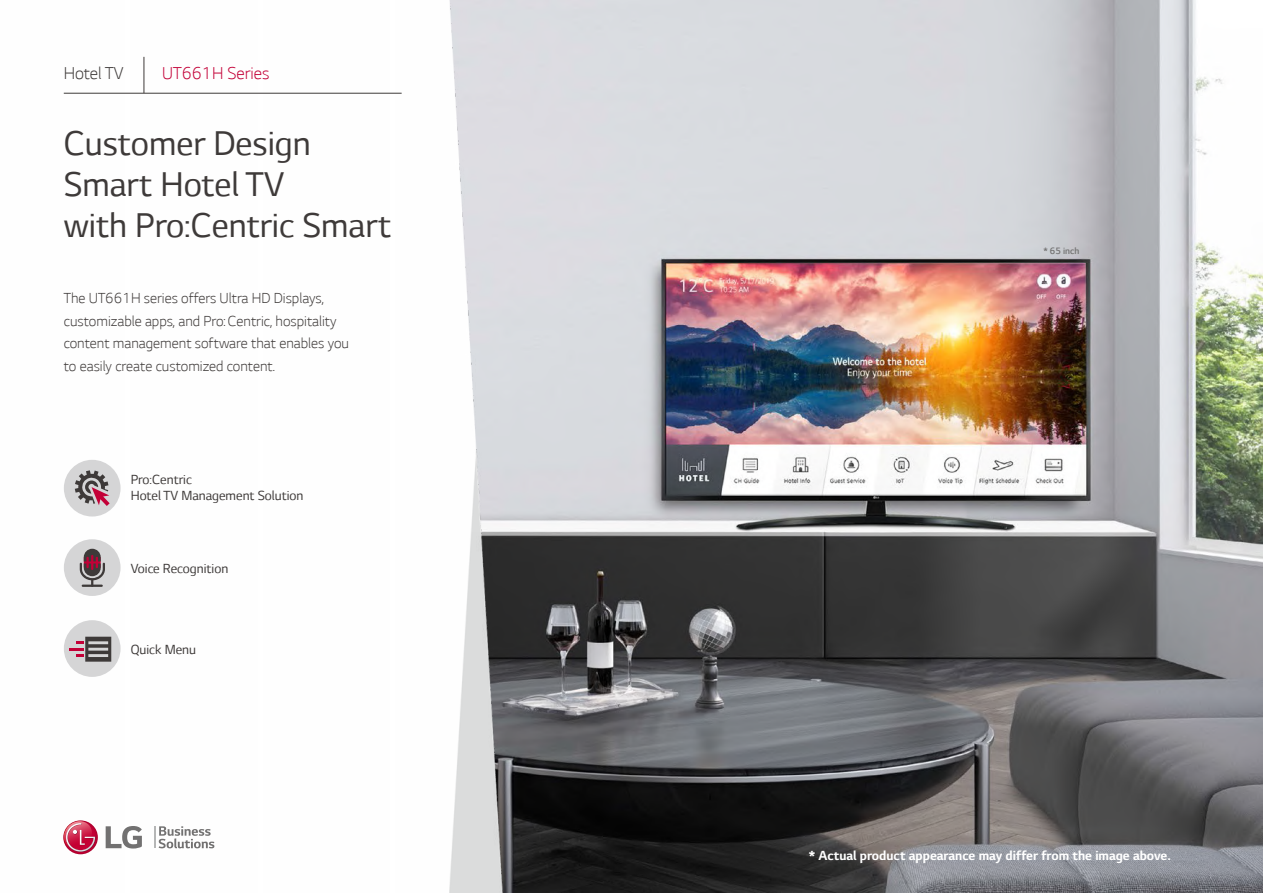
<style>
.page{position:relative;width:1263px;height:893px;background:#fff}
.page>*{position:absolute;margin:0;border:0;box-sizing:border-box;transform-origin:0 0}
.t1{font:39px/40.8px "LG Smart";color:#3e3a39}
.t2{font:300 19.5px "LG Smart";color:#c30037}
.t3{font:300 19.5px "LG Smart";color:#3e3a39}
.t4{font:300 16.5px/22.5px "LG Smart";color:#3e3a39}
.t5{font:15px/16.5px "LG Smart";color:#3e3a39}
.t6{font:700 15px "LG Smart";color:#fff}
.t7{font:300 10.5px "LG Smart";color:#727171}
</style>
<div class="page">
<img style="left:509px;top:0;width:754px;height:893px">
<img style="left:63px;top:0;width:446px;height:893px">
<hr style="left:144px;top:57px;width:1px;height:36px;background:#3e3a39">
<hr style="left:64px;top:93px;width:338px;height:1px;background:#3e3a39">
<div style="left:64px;top:539px;width:57px;height:57px;background:#d5d5d6;border-radius:50%"></div>
<div style="left:64px;top:620px;width:57px;height:57px;background:#d5d5d6;border-radius:50%"></div>
<svg style="left:76px;top:637px;width:35px;height:25px"></svg>
<hr style="left:69px;top:648px;width:14px;height:3px;background:#c30037">
<div style="left:64px;top:460px;width:57px;height:56px;background:#d5d5d6;border-radius:50%"></div>
<svg style="left:75px;top:470px;width:35px;height:36px"></svg>
<svg style="left:80px;top:549px;width:25px;height:38px"></svg>
<svg style="left:154px;top:826px;width:60px;height:22px"></svg>
<svg style="left:106px;top:826px;width:36px;height:22px"></svg>
<svg style="left:63px;top:820px;width:35px;height:34px"></svg>
<svg style="left:63px;top:821px;width:33px;height:31px"></svg>
<p class="t3" style="left:64px;top:63px;width:61px">Hotel TV</p>
<p class="t2" style="left:162px;top:63px;width:109px">UT661H Series</p>
<h1 class="t1" style="left:64px;top:123px;width:329px">Customer Design<br>Smart Hotel TV<br>with Pro:Centric Smart</h1>
<p class="t4" style="left:64px;top:287px;width:287px">The UT661H series offers Ultra HD Displays, customizable apps, and Pro:Centric, hospitality content management software that enables you to easily create customized content.</p>
<p class="t5" style="left:131px;top:471px;width:174px">Pro:Centric<br>Hotel TV Management Solution</p>
<p class="t5" style="left:131px;top:560px;width:99px">Voice Recognition</p>
<p class="t5" style="left:131px;top:641px;width:67px">Quick Menu</p>
<p class="t7" style="left:1043px;top:245px;width:38px">* 65 inch</p>
<p class="t6" style="left:809px;top:847px;width:364px">* Actual product appearance may differ from the image above.</p>
</div>
